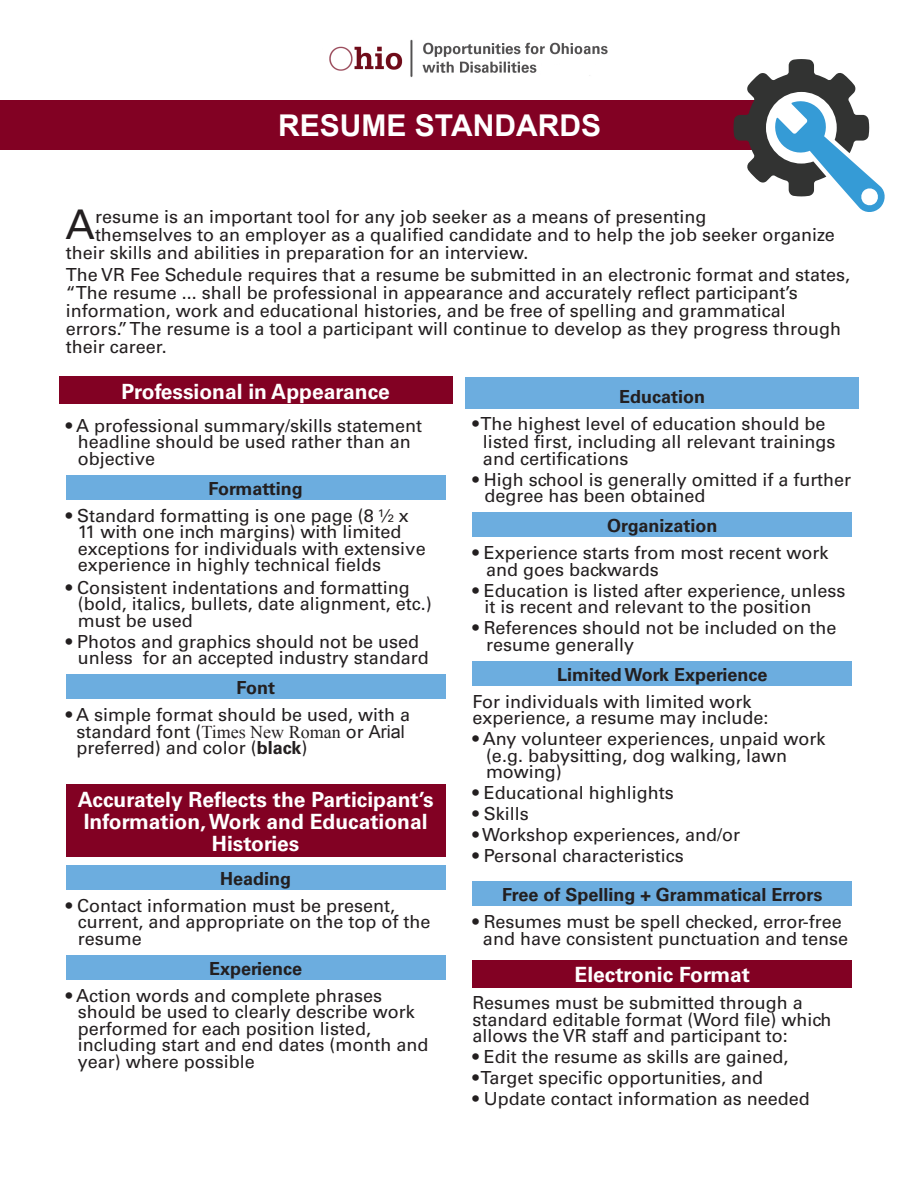
<style>
.page{position:relative;width:918px;height:1188px;background:#fff}
.page>*{position:absolute;margin:0;border:0;box-sizing:border-box;transform-origin:0 0}
.t1{font:40.8px "Univers LT Std";color:#231f20}
.t2{font:700 30px "Arial";color:#fff}
.t3{font:700 21px/22.5px "Univers LT Std";color:#fff;text-align:center}
.t4{font:18px/16.5px "Univers LT Std";color:#231f20}
.t5{font:700 18px "Univers LT Std";color:#231f20}
.s1{font-family:"Times New Roman"}
.s2{font-family:"Arial"}
.s3{font-weight:700}
</style>
<div class="page">
<div style="left:0;top:101px;width:759px;height:49px;background:#820123"></div>
<div style="left:59px;top:377px;width:393px;height:27px;background:#820123"></div>
<div style="left:66px;top:475px;width:380px;height:24px;background:#6caddf"></div>
<div style="left:66px;top:674px;width:380px;height:25px;background:#6caddf"></div>
<div style="left:66px;top:785px;width:380px;height:72px;background:#820123"></div>
<div style="left:66px;top:865px;width:380px;height:24px;background:#6caddf"></div>
<div style="left:66px;top:955px;width:380px;height:24px;background:#6caddf"></div>
<div style="left:466px;top:377px;width:393px;height:31px;background:#6caddf"></div>
<div style="left:472px;top:513px;width:380px;height:24px;background:#6caddf"></div>
<div style="left:472px;top:661px;width:380px;height:25px;background:#6caddf"></div>
<div style="left:472px;top:882px;width:380px;height:24px;background:#6caddf"></div>
<div style="left:472px;top:960px;width:380px;height:28px;background:#820123"></div>
<img style="left:329px;top:39px;width:279px;height:39px">
<svg style="left:734px;top:59px;width:151px;height:153px"></svg>
<h2 class="t2" style="left:278px;top:104px;width:324px">RESUME STANDARDS</h2>
<h1 class="t1" style="left:66px;top:200px;width:31px">A</h1>
<p class="t4" style="left:95px;top:208px;width:613px">resume is an important tool for any job seeker as a means of presenting</p>
<p class="t4" style="left:95px;top:226px;width:741px">themselves to an employer as a qualified candidate and to help the job seeker organize</p>
<p class="t4" style="left:66px;top:244px;width:464px">their skills and abilities in preparation for an interview.</p>
<p class="t4" style="left:66px;top:266px;width:786px;line-height:18px">The VR Fee Schedule requires that a resume be submitted in an electronic format and states, “The resume ... shall be professional in appearance and accurately reflect participant’s information, work and educational histories, and be free of spelling and grammatical errors.” The resume is a tool a participant will continue to develop as they progress through their career.</p>
<p class="t3" style="left:121px;top:380px;width:270px">Professional in Appearance</p>
<p class="t4" style="left:78px;top:417px;width:346px;text-indent:-12px">• A professional summary/skills statement headline should be used rather than an objective</p>
<p class="t5" style="left:208px;top:478px;width:96px">Formatting</p>
<p class="t4" style="left:78px;top:507px;width:349px;text-indent:-12px">• Standard formatting is one page (8 ½ x 11 with one inch margins) with limited exceptions for individuals with extensive experience in highly technical fields</p>
<p class="t4" style="left:78px;top:579px;width:356px;text-indent:-12px">• Consistent indentations and formatting (bold, italics, bullets, date alignment, etc.) must be used</p>
<p class="t4" style="left:78px;top:633px;width:353px;text-indent:-12px">• Photos and graphics should not be used unless for an accepted industry standard</p>
<p class="t5" style="left:236px;top:677px;width:40px">Font</p>
<p class="t4" style="left:76px;top:707px;width:335px;text-indent:-10px">• A simple format should be used, with a standard font (<span class="s1">Times New Roman</span> or <span class="s2">Arial </span>preferred) and color (<span class="s3">black</span>)</p>
<p class="t3" style="left:78px;top:788px;width:357px">Accurately Reflects the Participant’s<br>Information, Work and Educational<br>Histories</p>
<p class="t5" style="left:220px;top:868px;width:73px">Heading</p>
<p class="t4" style="left:78px;top:897px;width:354px;text-indent:-12px">• Contact information must be present, current, and appropriate on the top of the resume</p>
<p class="t5" style="left:209px;top:958px;width:95px">Experience</p>
<p class="t4" style="left:78px;top:987px;width:352px;text-indent:-12px">• Action words and complete phrases should be used to clearly describe work performed for each position listed, including start and end dates (month and year) where possible</p>
<p class="t5" style="left:619px;top:386px;width:88px">Education</p>
<p class="t4" style="left:483px;top:415px;width:354px;line-height:17.2px;text-indent:-10px">• The highest level of education should be listed first, including all relevant trainings and certifications</p>
<p class="t4" style="left:485px;top:471px;width:368px;text-indent:-12px">• High school is generally omitted if a further degree has been obtained</p>
<p class="t5" style="left:607px;top:515px;width:112px">Organization</p>
<p class="t4" style="left:486px;top:545px;width:344px;text-indent:-14px">• Experience starts from most recent work and goes backwards</p>
<p class="t4" style="left:485px;top:582px;width:362px;text-indent:-12px">• Education is listed after experience, unless it is recent and relevant to the position</p>
<p class="t4" style="left:486px;top:620px;width:352px;text-indent:-14px">• References should not be included on the resume generally</p>
<p class="t5" style="left:557px;top:664px;width:212px">Limited Work Experience</p>
<p class="t4" style="left:473px;top:693px;width:298px">For individuals with limited work experience, a resume may include:</p>
<p class="t4" style="left:486px;top:731px;width:341px;text-indent:-14px">• Any volunteer experiences, unpaid work (e.g. babysitting, dog walking, lawn mowing)</p>
<p class="t4" style="left:473px;top:785px;width:203px">• Educational highlights</p>
<p class="t4" style="left:473px;top:806px;width:58px">• Skills</p>
<p class="t4" style="left:473px;top:827px;width:269px">• Workshop experiences, and/or</p>
<p class="t4" style="left:473px;top:848px;width:213px">• Personal characteristics</p>
<p class="t5" style="left:502px;top:885px;width:322px">Free of Spelling + Grammatical Errors</p>
<p class="t4" style="left:473px;top:914px;width:377px;text-align:center">• Resumes must be spell checked, error-free and have consistent punctuation and tense</p>
<p class="t3" style="left:575px;top:964px;width:177px">Electronic Format</p>
<p class="t4" style="left:472px;top:995px;width:361px">Resumes must be submitted through a standard editable format (Word file) which allows the VR staff and participant to:</p>
<p class="t4" style="left:472px;top:1049px;width:318px">• Edit the resume as skills are gained,</p>
<p class="t4" style="left:472px;top:1070px;width:292px">• Target specific opportunities, and</p>
<p class="t4" style="left:472px;top:1091px;width:339px">• Update contact information as needed</p>
</div>
